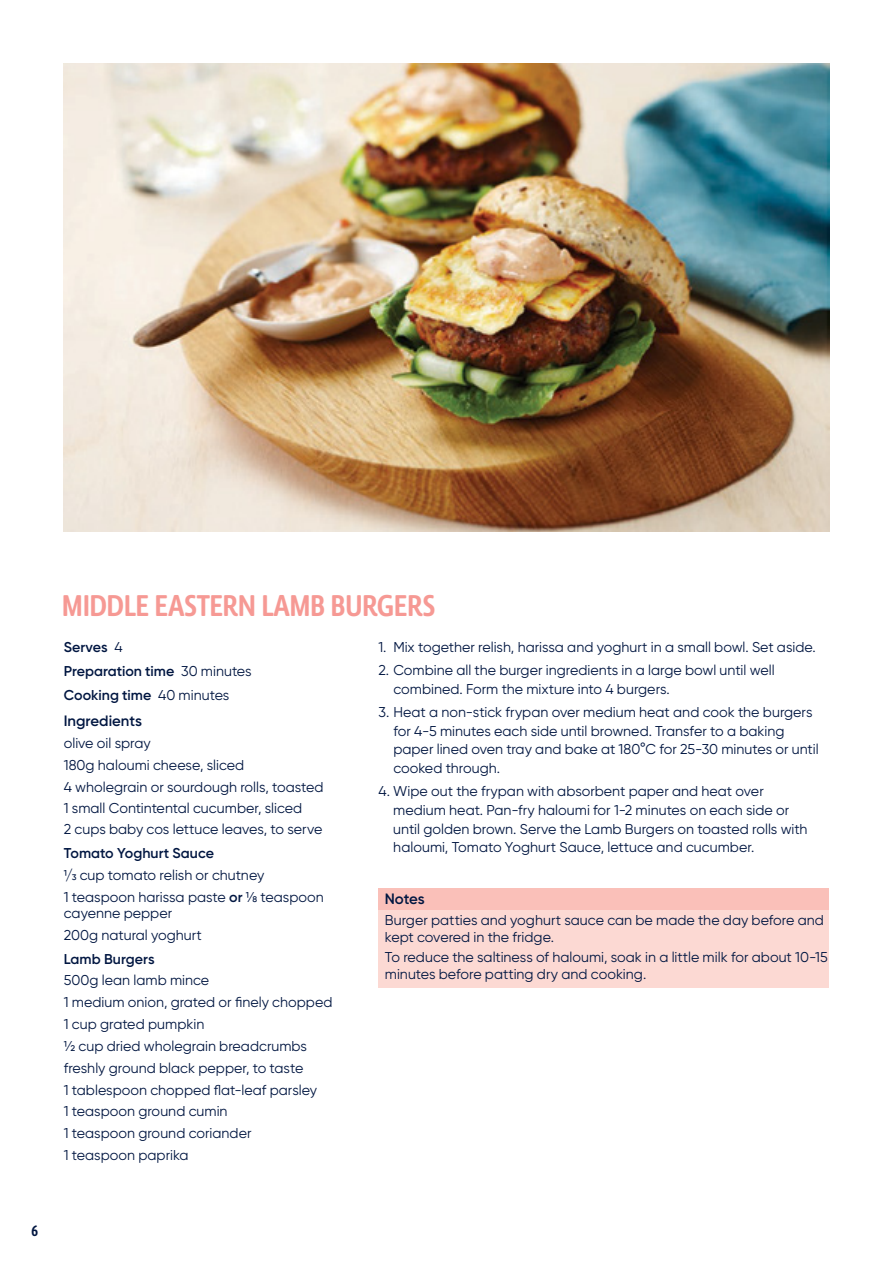
<style>
.page{position:relative;width:893px;height:1263px;background:#fff}
.page>*{position:absolute;margin:0;border:0;box-sizing:border-box;transform-origin:0 0}
.t1{font:500 36px "Lemon Sans Rnd Cnd";letter-spacing:-.02em;color:#f69994}
.t2{font:500 18px "Lemon Sans Rnd Cnd";color:#001641}
.t3{font:600 15px "Gilroy";color:#001641}
.t4{font:14.25px/21.8px "Gilroy";color:#001641}
.t5{font:600 14.25px/23.7px "Gilroy";color:#001641}
.s1{font-weight:400}
.s2{font-weight:600}
</style>
<div class="page">
<img style="left:64px;top:64px;width:765px;height:467px">
<div style="left:378px;top:888px;width:451px;height:22px;background:#fac0b9"></div>
<div style="left:378px;top:910px;width:451px;height:41px;background:#fcd9d3"></div>
<div style="left:378px;top:948px;width:451px;height:40px;background:#fcd9d3"></div>
<p class="t2" style="left:31px;top:1221px;width:8px">6</p>
<h1 class="t1" style="left:62px;top:585px;width:375px">MIDDLE EASTERN LAMB BURGERS</h1>
<p class="t4" style="left:378px;top:636px;width:439px">1. Mix together relish, harissa and yoghurt in a small bowl. Set aside.</p>
<p class="t4" style="left:393px;top:661px;width:383px;line-height:18.8px;text-indent:-15px">2. Combine all the burger ingredients in a large bowl until well combined. Form the mixture into 4 burgers.</p>
<p class="t4" style="left:393px;top:702px;width:427px;line-height:18.8px;text-indent:-15px">3. Heat a non-stick frypan over medium heat and cook the burgers for 4-5 minutes each side until browned. Transfer to a baking paper lined oven tray and bake at 180°C for 25-30 minutes or until cooked through.</p>
<p class="t4" style="left:393px;top:782px;width:416px;line-height:18.8px;text-indent:-15px">4. Wipe out the frypan with absorbent paper and heat over medium heat. Pan-fry haloumi for 1-2 minutes on each side or until golden brown. Serve the Lamb Burgers on toasted rolls with haloumi, Tomato Yoghurt Sauce, lettuce and cucumber.</p>
<p class="t3" style="left:385px;top:890px;width:41px">Notes</p>
<p class="t4" style="left:385px;top:912px;width:441px;line-height:16.5px">Burger patties and yoghurt sauce can be made the day before and kept covered in the fridge.</p>
<p class="t4" style="left:385px;top:949px;width:444px;line-height:16.5px">To reduce the saltiness of haloumi, soak in a little milk for about 10-15 minutes before patting dry and cooking.</p>
<p class="t5" style="left:64px;top:635px;width:189px">Serves <span class="s1">4<br></span>Preparation time <span class="s1">30 minutes<br></span>Cooking time <span class="s1">40 minutes</span></p>
<p class="t3" style="left:64px;top:711px;width:80px">Ingredients</p>
<p class="t4" style="left:64px;top:732px;width:261px">olive oil spray<br>180g haloumi cheese, sliced<br>4 wholegrain or sourdough rolls, toasted<br>1 small Contintental cucumber, sliced<br>2 cups baby cos lettuce leaves, to serve</p>
<p class="t5" style="left:64px;top:841px;width:152px">Tomato Yoghurt Sauce</p>
<p class="t4" style="left:64px;top:864px;width:261px">1/3 cup tomato relish or chutney<br>1 teaspoon harissa paste <span class="s2">or</span> ⅛ teaspoon</p>
<p class="t4" style="left:64px;top:902px;width:140px">cayenne pepper<br>200g natural yoghurt</p>
<p class="t5" style="left:64px;top:947px;width:92px">Lamb Burgers</p>
<p class="t4" style="left:64px;top:969px;width:270px">500g lean lamb mince<br>1 medium onion, grated or finely chopped<br>1 cup grated pumpkin<br>½ cup dried wholegrain breadcrumbs freshly ground black pepper, to taste<br>1 tablespoon chopped flat-leaf parsley<br>1 teaspoon ground cumin<br>1 teaspoon ground coriander<br>1 teaspoon paprika</p>
</div>
